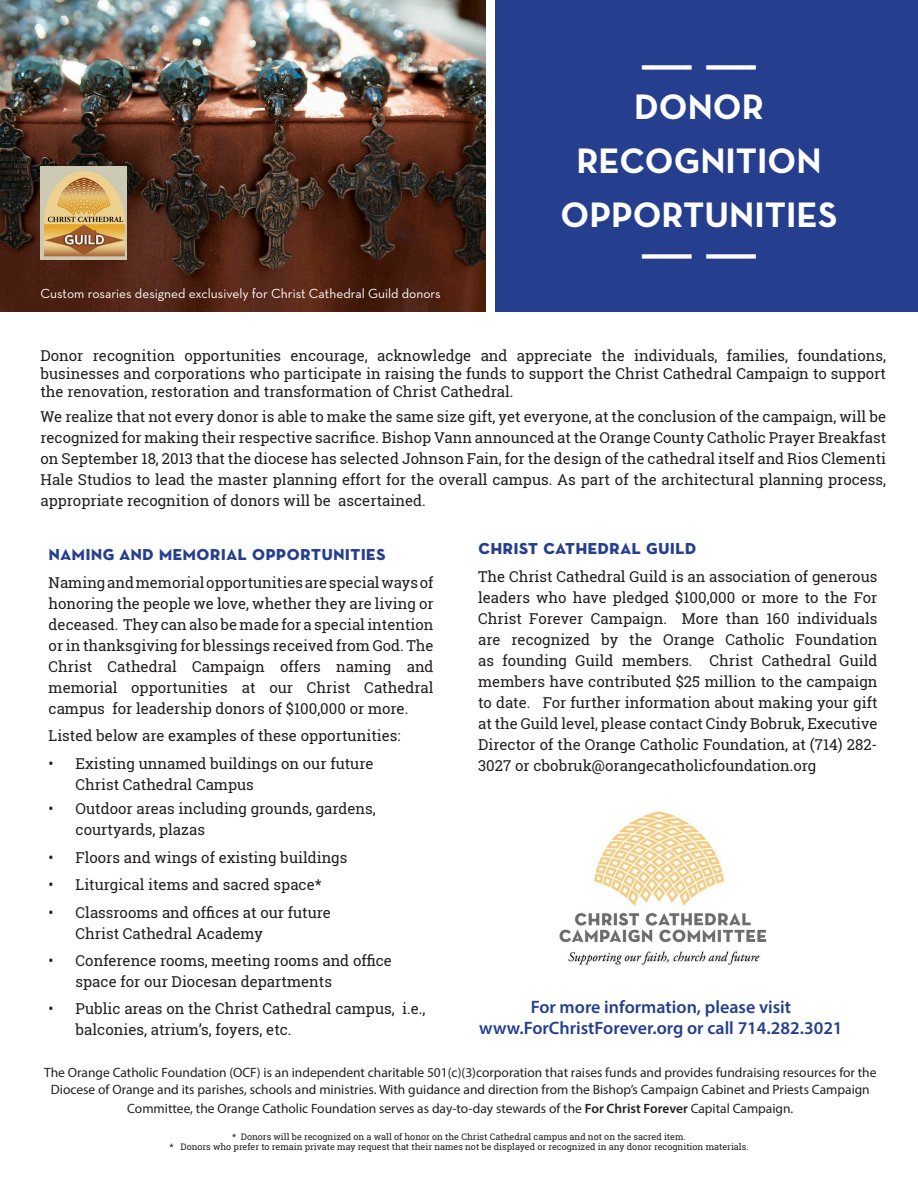
<style>
.page{position:relative;width:918px;height:1188px;background:#fff}
.page>*{position:absolute;margin:0;border:0;box-sizing:border-box;transform-origin:0 0}
.t1{font:700 36px/54px "Neutraface Text";color:#fff;text-align:center}
.Headers{font:700 21px "Neutraface Text";color:#253f8e}
.Table_Header{font:600 18px "Myriad Pro";color:#253f8e}
.General_Text{font:15px/21px "Roboto Slab";color:#231f20}
.Headers-2{font:15px/21px "Roboto Slab";color:#231f20;text-align:justify}
.Brochure_Text{font:13.5px/16.2px "Myriad Pro";color:#231f20;text-align:center}
.Headers-3{font:13.5px "Neutraface Text";color:#fff}
.General_Text-2{font:9px "Roboto Slab";color:#231f20}
.s1{font-weight:600}
</style>
<div class="page">
<div style="left:496px;top:0;width:422px;height:312px;background:#253f8e"></div>
<img style="left:0;top:0;width:485px;height:312px">
<img style="left:40px;top:166px;width:86px;height:93px">
<img style="left:559px;top:811px;width:208px;height:155px">
<p class="Headers-3" style="left:40px;top:285px;width:402px">Custom rosaries designed exclusively for Christ Cathedral Guild donors</p>
<p class="t1" style="left:642px;top:25px;width:115px">_____ _____</p>
<p class="t1" style="left:561px;top:79px;width:278px">DONOR<br>RECOGNITION<br>OPPORTUNITIES</p>
<p class="t1" style="left:642px;top:214px;width:115px">_____ _____</p>
<p class="General_Text" style="left:40px;top:347px;width:847px;line-height:18px;text-align:justify">Donor recognition opportunities encourage, acknowledge and appreciate the individuals, families, foundations, businesses and corporations who participate in raising the funds to support the Christ Cathedral Campaign to support the renovation, restoration and transformation of Christ Cathedral.</p>
<p class="General_Text" style="left:40px;top:406px;width:847px;text-align:justify">We realize that not every donor is able to make the same size gift, yet everyone, at the conclusion of the campaign, will be recognized for making their respective sacrifice. Bishop Vann announced at the Orange County Catholic Prayer Breakfast on September 18, 2013 that the diocese has selected Johnson Fain, for the design of the cathedral itself and Rios Clementi Hale Studios to lead the master planning effort for the overall campus. As part of the architectural planning process, appropriate recognition of donors will be ascertained.</p>
<p class="Headers" style="left:49px;top:539px;width:339px">naming and memorial opportunities</p>
<p class="Headers-2" style="left:49px;top:572px;width:387px">Naming and memorial opportunities are special ways of honoring the people we love, whether they are living or deceased. They can also be made for a special intention or in thanksgiving for blessings received from God. The Christ Cathedral Campaign offers naming and memorial opportunities at our Christ Cathedral campus for leadership donors of $100,000 or more.</p>
<p class="General_Text" style="left:49px;top:725px;width:353px">Listed below are examples of these opportunities:</p>
<p class="General_Text" style="left:76px;top:752px;width:299px;text-indent:-27px">• Existing unnamed buildings on our future<br>Christ Cathedral Campus</p>
<p class="General_Text" style="left:76px;top:798px;width:302px;text-indent:-27px">• Outdoor areas including grounds, gardens, courtyards, plazas</p>
<p class="General_Text" style="left:49px;top:846px;width:300px">• Floors and wings of existing buildings</p>
<p class="General_Text" style="left:49px;top:874px;width:275px">• Liturgical items and sacred space*</p>
<p class="General_Text" style="left:76px;top:901px;width:257px;text-indent:-27px">• Classrooms and offices at our future<br>Christ Cathedral Academy</p>
<p class="General_Text" style="left:76px;top:950px;width:318px;text-indent:-27px">• Conference rooms, meeting rooms and office space for our Diocesan departments</p>
<p class="General_Text" style="left:76px;top:998px;width:351px;text-indent:-27px">• Public areas on the Christ Cathedral campus, i.e., balconies, atrium’s, foyers, etc.</p>
<p class="Headers" style="left:478px;top:534px;width:220px">christ cathedral guild</p>
<p class="General_Text" style="left:478px;top:566px;width:401px;text-align:justify">The Christ Cathedral Guild is an association of generous leaders who have pledged $100,000 or more to the For Christ Forever Campaign. More than 160 individuals are recognized by the Orange Catholic Foundation as founding Guild members. Christ Cathedral Guild members have contributed $25 million to the campaign to date. For further information about making your gift at the Guild level, please contact Cindy Bobruk, Executive Director of the Orange Catholic Foundation, at (714) 282- 3027 or cbobruk@orangecatholicfoundation.org</p>
<p class="Table_Header" style="left:531px;top:995px;width:262px">For more information, please visit</p>
<p class="Table_Header" style="left:479px;top:1017px;width:365px">www.ForChristForever.org or call 714.282.3021</p>
<p class="Brochure_Text" style="left:44px;top:1065px;width:834px">The Orange Catholic Foundation (OCF) is an independent charitable 501(c)(3)corporation that raises funds and provides fundraising resources for the<br>Diocese of Orange and its parishes, schools and ministries. With guidance and direction from the Bishop’s Campaign Cabinet and Priests Campaign</p>
<p class="Brochure_Text" style="left:127px;top:1101px;width:668px">Committee, the Orange Catholic Foundation serves as day-to-day stewards of the <span class="s1">For Christ Forever</span> Capital Campaign.</p>
<p class="General_Text-2" style="left:232px;top:1130px;width:455px">* Donors will be recognized on a wall of honor on the Christ Cathedral campus and not on the sacred item.</p>
<p class="General_Text-2" style="left:170px;top:1141px;width:581px">* Donors who prefer to remain private may request that their names not be displayed or recognized in any donor recognition materials.</p>
</div>
